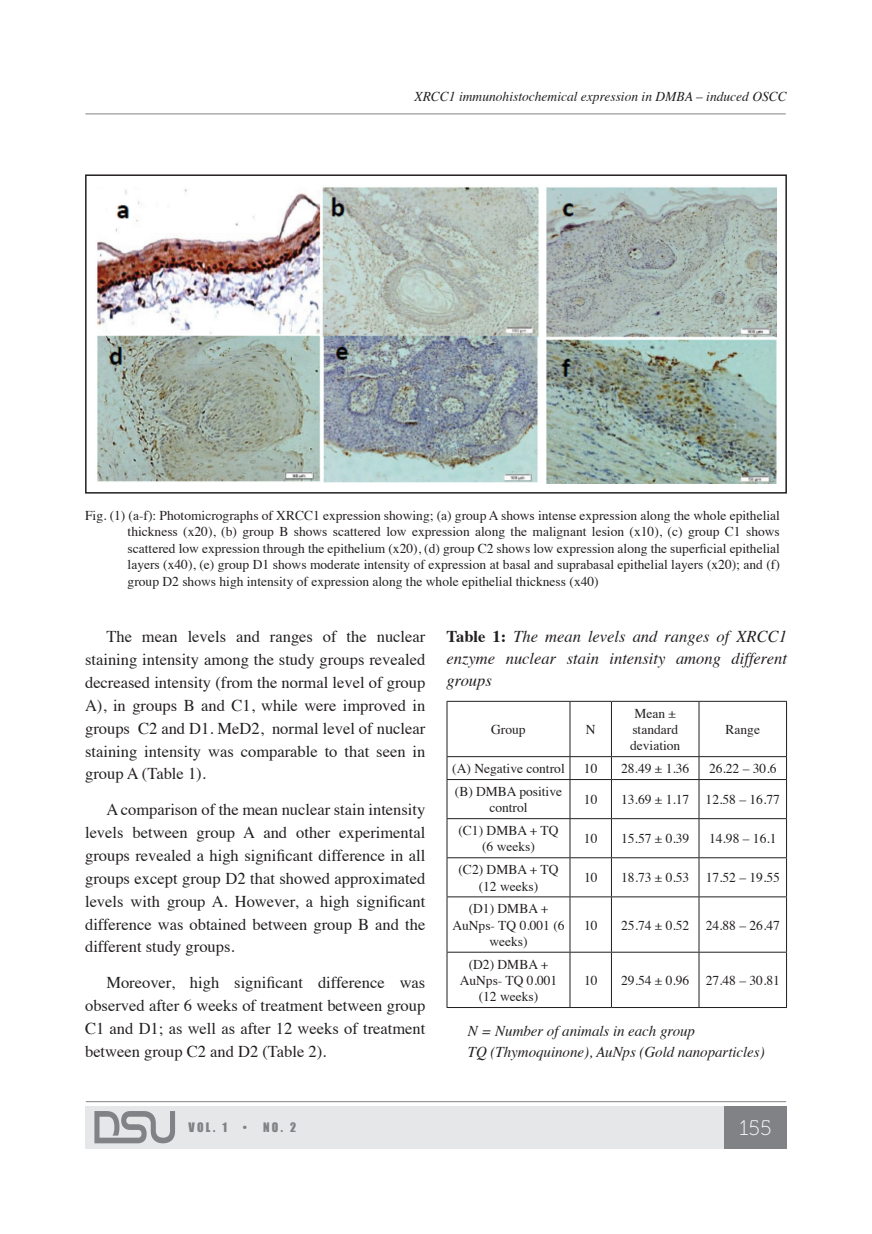
<style>
.page{position:relative;width:872px;height:1234px;background:#fff}
.page>*{position:absolute;margin:0;border:0;box-sizing:border-box;transform-origin:0 0}
.t1{font:21px "Museo 100";color:#fff}
.t2{font:16.5px/22.8px "Times";color:#231f20;text-align:justify}
.t3{font:italic 16.5px/22px "Times";color:#231f20;text-align:justify}
.t4{font:italic 15px/21px "Times";letter-spacing:-.005em;color:#231f20}
.t5{font:13.5px/16.2px "Times";color:#231f20;text-align:center}
.t6{font:italic 13.5px "Times";color:#231f20}
.t7{font:12px "Impact";color:#808285}
.s1{font-weight:700;font-style:normal}
</style>
<div class="page">
<div style="left:85px;top:1105px;width:702px;height:43px;background:#e6e7e9"></div>
<div style="left:724px;top:1105px;width:63px;height:43px;background:#808285"></div>
<hr style="left:86px;top:1101px;width:700px;height:1px;background:#808285">
<svg style="left:94px;top:1111px;width:81px;height:31px"></svg>
<hr style="left:85px;top:114px;width:700px;height:1px;background:#808285">
<hr style="left:446px;top:700px;width:124px;height:1px;background:#231f20">
<hr style="left:446px;top:701px;width:1px;height:55px;background:#231f20">
<hr style="left:570px;top:700px;width:41px;height:1px;background:#231f20">
<hr style="left:569px;top:701px;width:1px;height:55px;background:#231f20">
<hr style="left:611px;top:700px;width:88px;height:1px;background:#231f20">
<hr style="left:611px;top:701px;width:1px;height:55px;background:#231f20">
<hr style="left:699px;top:700px;width:88px;height:1px;background:#231f20">
<hr style="left:698px;top:701px;width:1px;height:55px;background:#231f20">
<hr style="left:786px;top:701px;width:1px;height:55px;background:#231f20">
<hr style="left:446px;top:756px;width:124px;height:1px;background:#231f20">
<svg style="left:446px;top:756px;width:1px;height:23px"></svg>
<hr style="left:570px;top:756px;width:41px;height:1px;background:#231f20">
<svg style="left:569px;top:756px;width:1px;height:23px"></svg>
<hr style="left:611px;top:756px;width:88px;height:1px;background:#231f20">
<svg style="left:611px;top:756px;width:1px;height:23px"></svg>
<hr style="left:699px;top:756px;width:88px;height:1px;background:#231f20">
<svg style="left:698px;top:756px;width:1px;height:23px"></svg>
<svg style="left:786px;top:756px;width:1px;height:23px"></svg>
<hr style="left:446px;top:779px;width:124px;height:1px;background:#231f20">
<hr style="left:446px;top:779px;width:1px;height:39px;background:#231f20">
<hr style="left:570px;top:779px;width:41px;height:1px;background:#231f20">
<hr style="left:569px;top:779px;width:1px;height:39px;background:#231f20">
<hr style="left:611px;top:779px;width:88px;height:1px;background:#231f20">
<hr style="left:611px;top:779px;width:1px;height:39px;background:#231f20">
<hr style="left:699px;top:779px;width:88px;height:1px;background:#231f20">
<hr style="left:698px;top:779px;width:1px;height:39px;background:#231f20">
<hr style="left:786px;top:779px;width:1px;height:39px;background:#231f20">
<hr style="left:446px;top:818px;width:124px;height:1px;background:#231f20">
<hr style="left:446px;top:818px;width:1px;height:39px;background:#231f20">
<hr style="left:570px;top:818px;width:41px;height:1px;background:#231f20">
<hr style="left:569px;top:818px;width:1px;height:39px;background:#231f20">
<hr style="left:611px;top:818px;width:88px;height:1px;background:#231f20">
<hr style="left:611px;top:818px;width:1px;height:39px;background:#231f20">
<hr style="left:699px;top:818px;width:88px;height:1px;background:#231f20">
<hr style="left:698px;top:818px;width:1px;height:39px;background:#231f20">
<hr style="left:786px;top:818px;width:1px;height:39px;background:#231f20">
<hr style="left:446px;top:857px;width:124px;height:1px;background:#231f20">
<hr style="left:446px;top:857px;width:1px;height:39px;background:#231f20">
<hr style="left:570px;top:857px;width:41px;height:1px;background:#231f20">
<hr style="left:569px;top:857px;width:1px;height:39px;background:#231f20">
<hr style="left:611px;top:857px;width:88px;height:1px;background:#231f20">
<hr style="left:611px;top:857px;width:1px;height:39px;background:#231f20">
<hr style="left:699px;top:857px;width:88px;height:1px;background:#231f20">
<hr style="left:698px;top:857px;width:1px;height:39px;background:#231f20">
<hr style="left:786px;top:857px;width:1px;height:39px;background:#231f20">
<hr style="left:446px;top:896px;width:124px;height:1px;background:#231f20">
<hr style="left:446px;top:897px;width:1px;height:54px;background:#231f20">
<hr style="left:570px;top:896px;width:41px;height:1px;background:#231f20">
<hr style="left:569px;top:897px;width:1px;height:54px;background:#231f20">
<hr style="left:611px;top:896px;width:88px;height:1px;background:#231f20">
<hr style="left:611px;top:897px;width:1px;height:54px;background:#231f20">
<hr style="left:699px;top:896px;width:88px;height:1px;background:#231f20">
<hr style="left:698px;top:897px;width:1px;height:54px;background:#231f20">
<hr style="left:786px;top:897px;width:1px;height:54px;background:#231f20">
<hr style="left:446px;top:951px;width:124px;height:1px;background:#231f20">
<hr style="left:446px;top:952px;width:1px;height:54px;background:#231f20">
<hr style="left:570px;top:951px;width:41px;height:1px;background:#231f20">
<hr style="left:569px;top:952px;width:1px;height:54px;background:#231f20">
<hr style="left:611px;top:951px;width:88px;height:1px;background:#231f20">
<hr style="left:611px;top:952px;width:1px;height:54px;background:#231f20">
<hr style="left:699px;top:951px;width:88px;height:1px;background:#231f20">
<hr style="left:698px;top:952px;width:1px;height:54px;background:#231f20">
<hr style="left:786px;top:952px;width:1px;height:54px;background:#231f20">
<hr style="left:446px;top:1006px;width:124px;height:1px;background:#231f20">
<hr style="left:570px;top:1006px;width:41px;height:1px;background:#231f20">
<hr style="left:611px;top:1006px;width:88px;height:1px;background:#231f20">
<hr style="left:699px;top:1006px;width:88px;height:1px;background:#231f20">
<img style="left:97px;top:187px;width:679px;height:296px">
<div style="left:85px;top:174px;width:702px;height:319px;border:2px solid #231f20"></div>
<p class="t6" style="left:414px;top:85px;width:374px">XRCC1 immunohistochemical expression in DMBA – induced OSCC</p>
<p class="t5" style="left:128px;top:506px;width:654px;text-align:justify;text-indent:-43px">Fig. (1) (a-f): Photomicrographs of XRCC1 expression showing; (a) group A shows intense expression along the whole epithelial thickness (x20), (b) group B shows scattered low expression along the malignant lesion (x10), (c) group C1 shows scattered low expression through the epithelium (x20), (d) group C2 shows low expression along the superficial epithelial layers (x40), (e) group D1 shows moderate intensity of expression at basal and suprabasal epithelial layers (x20); and (f) group D2 shows high intensity of expression along the whole epithelial thickness (x40)</p>
<p class="t2" style="left:85px;top:623px;width:342px;text-indent:21px">The mean levels and ranges of the nuclear staining intensity among the study groups revealed decreased intensity (from the normal level of group A), in groups B and C1, while were improved in groups C2 and D1. MeD2, normal level of nuclear staining intensity was comparable to that seen in group A (Table 1).</p>
<p class="t2" style="left:85px;top:796px;width:342px;text-indent:21px">A comparison of the mean nuclear stain intensity levels between group A and other experimental groups revealed a high significant difference in all groups except group D2 that showed approximated levels with group A. However, a high significant difference was obtained between group B and the different study groups.</p>
<p class="t2" style="left:85px;top:969px;width:342px;text-indent:21px">Moreover, high significant difference was observed after 6 weeks of treatment between group C1 and D1; as well as after 12 weeks of treatment between group C2 and D2 (Table 2).</p>
<p class="t3" style="left:446px;top:624px;width:342px"><span class="s1">Table 1:</span> The mean levels and ranges of XRCC1 enzyme nuclear stain intensity among different groups</p>
<p class="t5" style="left:491px;top:720px;width:36px">Group</p>
<p class="t5" style="left:586px;top:720px;width:11px">N</p>
<p class="t5" style="left:630px;top:704px;width:52px">Mean ± standard deviation</p>
<p class="t5" style="left:725px;top:720px;width:36px">Range</p>
<p class="t5" style="left:452px;top:759px;width:114px">(A) Negative control</p>
<p class="t5" style="left:584px;top:759px;width:15px">10</p>
<p class="t5" style="left:621px;top:759px;width:70px">28.49 ± 1.36</p>
<p class="t5" style="left:709px;top:759px;width:69px">26.22 – 30.6</p>
<p class="t5" style="left:455px;top:782px;width:109px">(B) DMBA positive control</p>
<p class="t5" style="left:584px;top:790px;width:15px">10</p>
<p class="t5" style="left:621px;top:790px;width:160px">13.69 ± 1.17 12.58 – 16.77</p>
<p class="t5" style="left:458px;top:821px;width:102px">(C1) DMBA + TQ (6 weeks)</p>
<p class="t5" style="left:584px;top:829px;width:15px">10</p>
<p class="t5" style="left:621px;top:829px;width:70px">15.57 ± 0.39</p>
<p class="t5" style="left:709px;top:829px;width:69px">14.98 – 16.1</p>
<p class="t5" style="left:458px;top:860px;width:102px">(C2) DMBA + TQ (12 weeks)</p>
<p class="t5" style="left:584px;top:868px;width:15px">10</p>
<p class="t5" style="left:621px;top:868px;width:160px">18.73 ± 0.53 17.52 – 19.55</p>
<p class="t5" style="left:452px;top:899px;width:114px">(D1) DMBA +<br>AuNps- TQ 0.001 (6 weeks)</p>
<p class="t5" style="left:584px;top:915px;width:15px">10</p>
<p class="t5" style="left:621px;top:915px;width:160px">25.74 ± 0.52 24.88 – 26.47</p>
<p class="t5" style="left:460px;top:954px;width:99px">(D2) DMBA +<br>AuNps- TQ 0.001 (12 weeks)</p>
<p class="t5" style="left:584px;top:970px;width:15px">10</p>
<p class="t5" style="left:621px;top:970px;width:160px">29.54 ± 0.96 27.48 – 30.81</p>
<p class="t4" style="left:468px;top:1018px;width:298px">N = Number of animals in each group<br>TQ (Thymoquinone), AuNps (Gold nanoparticles)</p>
<p class="t7" style="left:188px;top:1117px;width:40px">VOL. 1</p>
<p class="t7" style="left:243px;top:1117px;width:55px">• NO. 2</p>
<h1 class="t1" style="left:739px;top:1116px;width:34px">155</h1>
</div>
